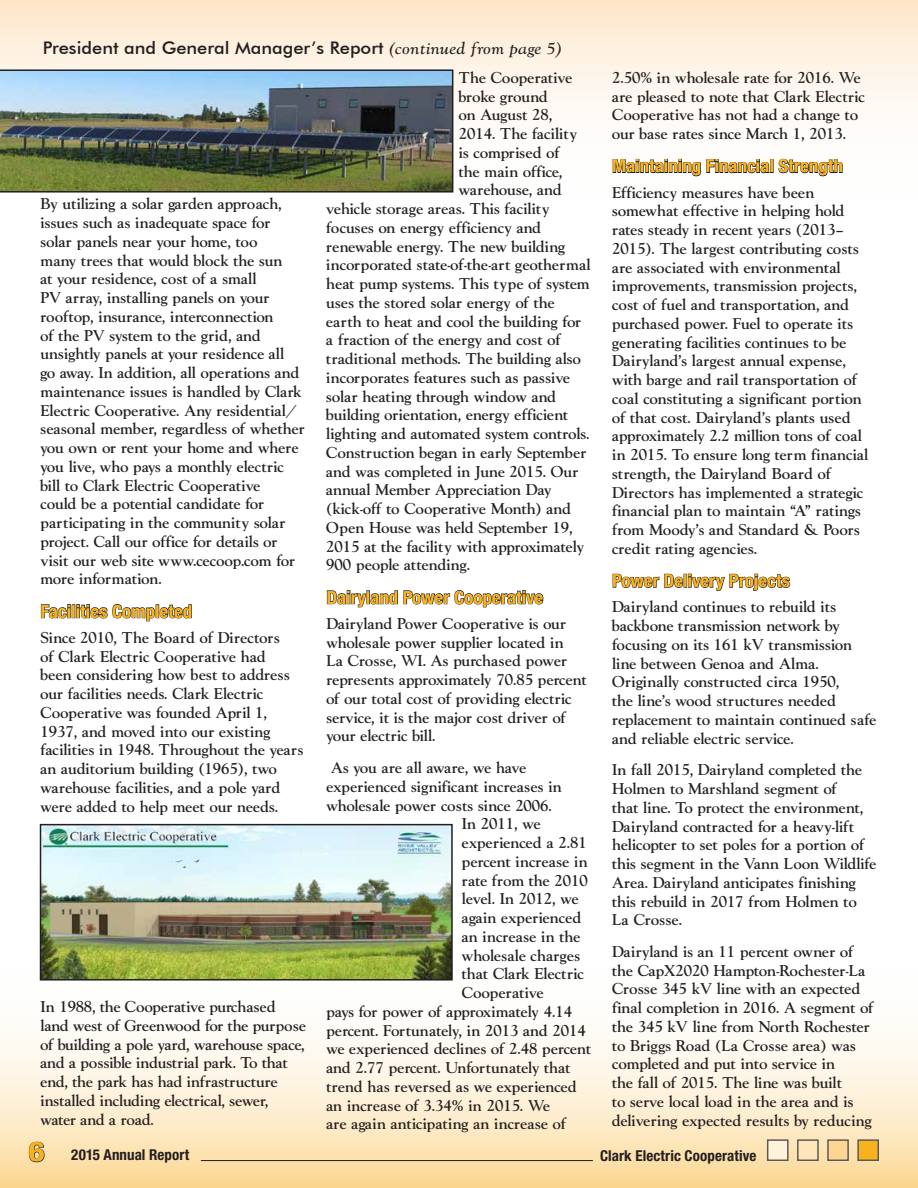
<style>
.page{position:relative;width:918px;height:1188px;background:#fff}
.page>*{position:absolute;margin:0;border:0;box-sizing:border-box;transform-origin:0 0}
.t1{font:700 condensed 18px "Helvetica Neue LT Std";color:#f9b21e;scale:1.05 1}
.t2{font:500 17.4px "Futura BT";color:#231f20;scale:1.05 1}
.t3{font:16.5px/18.8px "Goudy Light DTC";color:#231f20;scale:1.05 1}
.t4{font:16.5px "Goudy Light DTC";letter-spacing:.02em;color:#231f20;scale:1.05 1}
.t5{font:700 condensed 15px "Helvetica Neue LT Std";letter-spacing:.005em;color:#231f20}
.s1{font-family:"Goudy Catalogue Italic DTC";font-weight:400}
.s2{font-size:27px;color:#f9b21e}
</style>
<div class="page">
<svg style="left:0;top:940px;width:918px;height:248px"></svg>
<svg style="left:28px;top:1141px;width:17px;height:22px"></svg>
<hr style="left:201px;top:1160px;width:392px;height:1px;background:#231f20">
<svg style="left:0;top:0;width:918px;height:193px"></svg>
<div style="left:857px;top:1139px;width:22px;height:22px;background:#f9b21e;border:1px solid #58595b"></div>
<div style="left:827px;top:1139px;width:22px;height:22px;background:#fed591;border:1px solid #58595b"></div>
<div style="left:797px;top:1139px;width:22px;height:22px;background:#ffe5ba;border:1px solid #58595b"></div>
<div style="left:767px;top:1139px;width:22px;height:22px;background:#fff1da;border:1px solid #58595b"></div>
<svg style="left:40px;top:604px;width:152px;height:18px"></svg>
<svg style="left:326px;top:590px;width:218px;height:18px"></svg>
<svg style="left:612px;top:153px;width:159px;height:26px"></svg>
<div style="left:770px;top:159px;width:4px;height:14px;border:1px solid #231f20"></div>
<svg style="left:778px;top:158px;width:65px;height:19px"></svg>
<svg style="left:612px;top:573px;width:179px;height:18px"></svg>
<img style="left:0;top:69px;width:453px;height:124px">
<img style="left:43px;top:827px;width:407px;height:151px">
<div style="left:40px;top:824px;width:413px;height:157px;border:2px solid #231f20"></div>
<p class="t2" style="left:43px;top:37px;width:496px">President and General Manager’s Report <span class="s1">(continued from page 5)</span></p>
<p class="t3" style="left:40px;top:195px;width:253px">By utilizing a solar garden approach, issues such as inadequate space for solar panels near your home, too<br>many trees that would block the sun<br>at your residence, cost of a small<br>PV array, installing panels on your rooftop, insurance, interconnection<br>of the PV system to the grid, and unsightly panels at your residence all<br>go away. In addition, all operations and maintenance issues is handled by Clark Electric Cooperative. Any residential/ seasonal member, regardless of whether you own or rent your home and where you live, who pays a monthly electric bill to Clark Electric Cooperative<br>could be a potential candidate for participating in the community solar project. Call our office for details or visit our web site www.cecoop.com for more information.</p>
<p class="t1" style="left:40px;top:600px;width:146px">Facilities Completed</p>
<p class="t3" style="left:40px;top:629px;width:252px">Since 2010, The Board of Directors<br>of Clark Electric Cooperative had<br>been considering how best to address our facilities needs. Clark Electric Cooperative was founded April 1, 1937, and moved into our existing facilities in 1948. Throughout the years an auditorium building (1965), two warehouse facilities, and a pole yard were added to help meet our needs.</p>
<p class="t3" style="left:40px;top:998px;width:254px">In 1988, the Cooperative purchased land west of Greenwood for the purpose of building a pole yard, warehouse space, and a possible industrial park. To that end, the park has had infrastructure installed including electrical, sewer, water and a road.</p>
<p class="t4" style="left:459px;top:68px;width:110px">The Cooperative</p>
<p class="t3" style="left:459px;top:87px;width:86px">broke ground</p>
<p class="t3" style="left:459px;top:106px;width:91px">on August 28,</p>
<p class="t3" style="left:459px;top:125px;width:114px">2014. The facility</p>
<p class="t3" style="left:459px;top:144px;width:98px">is comprised of</p>
<p class="t3" style="left:459px;top:162px;width:100px">the main office,</p>
<p class="t3" style="left:459px;top:181px;width:100px">warehouse, and</p>
<p class="t3" style="left:326px;top:200px;width:214px">vehicle storage areas. This facility</p>
<p class="t3" style="left:326px;top:218px;width:206px">focuses on energy efficiency and</p>
<p class="t3" style="left:326px;top:237px;width:229px">renewable energy. The new building</p>
<p class="t3" style="left:326px;top:256px;width:253px">incorporated state-of-the-art geothermal</p>
<p class="t3" style="left:326px;top:275px;width:252px">heat pump systems. This type of system</p>
<p class="t3" style="left:326px;top:293px;width:219px">uses the stored solar energy of the</p>
<p class="t3" style="left:326px;top:312px;width:244px">earth to heat and cool the building for</p>
<p class="t3" style="left:326px;top:331px;width:225px">a fraction of the energy and cost of</p>
<p class="t3" style="left:326px;top:350px;width:244px">traditional methods. The building also</p>
<p class="t3" style="left:326px;top:368px;width:234px">incorporates features such as passive</p>
<p class="t3" style="left:326px;top:387px;width:220px">solar heating through window and</p>
<p class="t3" style="left:326px;top:406px;width:232px">building orientation, energy efficient</p>
<p class="t3" style="left:326px;top:425px;width:252px">lighting and automated system controls.</p>
<p class="t3" style="left:326px;top:443px;width:249px">Construction began in early September</p>
<p class="t3" style="left:326px;top:462px;width:241px">and was completed in June 2015. Our</p>
<p class="t3" style="left:326px;top:481px;width:216px">annual Member Appreciation Day</p>
<p class="t3" style="left:326px;top:500px;width:235px">(kick-off to Cooperative Month) and</p>
<p class="t3" style="left:326px;top:518px;width:236px">Open House was held September 19,</p>
<p class="t3" style="left:326px;top:537px;width:247px">2015 at the facility with approximately</p>
<p class="t3" style="left:326px;top:556px;width:138px">900 people attending.</p>
<p class="t1" style="left:326px;top:586px;width:208px">Dairyland Power Cooperative</p>
<p class="t3" style="left:326px;top:615px;width:249px">Dairyland Power Cooperative is our wholesale power supplier located in<br>La Crosse, WI. As purchased power represents approximately 70.85 percent of our total cost of providing electric service, it is the major cost driver of your electric bill.</p>
<p class="t3" style="left:331px;top:759px;width:187px">As you are all aware, we have</p>
<p class="t3" style="left:326px;top:777px;width:226px">experienced significant increases in</p>
<p class="t3" style="left:326px;top:796px;width:216px">wholesale power costs since 2006.</p>
<p class="t3" style="left:462px;top:815px;width:77px">In 2011, we</p>
<p class="t3" style="left:462px;top:834px;width:120px">experienced a 2.81</p>
<p class="t3" style="left:462px;top:852px;width:121px">percent increase in</p>
<p class="t3" style="left:462px;top:871px;width:121px">rate from the 2010</p>
<p class="t3" style="left:462px;top:890px;width:113px">level. In 2012, we</p>
<p class="t3" style="left:462px;top:909px;width:115px">again experienced</p>
<p class="t3" style="left:462px;top:927px;width:114px">an increase in the</p>
<p class="t3" style="left:462px;top:946px;width:114px">wholesale charges</p>
<p class="t3" style="left:462px;top:965px;width:118px">that Clark Electric</p>
<p class="t4" style="left:462px;top:984px;width:79px">Cooperative</p>
<p class="t3" style="left:326px;top:1002px;width:235px">pays for power of approximately 4.14</p>
<p class="t3" style="left:326px;top:1021px;width:249px">percent. Fortunately, in 2013 and 2014</p>
<p class="t3" style="left:326px;top:1040px;width:254px">we experienced declines of 2.48 percent</p>
<p class="t3" style="left:326px;top:1059px;width:234px">and 2.77 percent. Unfortunately that</p>
<p class="t3" style="left:326px;top:1077px;width:240px">trend has reversed as we experienced</p>
<p class="t3" style="left:326px;top:1096px;width:214px">an increase of 3.34% in 2015. We</p>
<p class="t3" style="left:326px;top:1115px;width:230px">are again anticipating an increase of</p>
<p class="t3" style="left:612px;top:68px;width:242px">2.50% in wholesale rate for 2016. We are pleased to note that Clark Electric Cooperative has not had a change to our base rates since March 1, 2013.</p>
<p class="t1" style="left:612px;top:155px;width:221px">Maintaining Financial Strength</p>
<p class="t3" style="left:612px;top:183px;width:245px">Efficiency measures have been somewhat effective in helping hold rates steady in recent years (2013– 2015). The largest contributing costs are associated with environmental improvements, transmission projects, cost of fuel and transportation, and purchased power. Fuel to operate its generating facilities continues to be Dairyland’s largest annual expense, with barge and rail transportation of coal constituting a significant portion of that cost. Dairyland’s plants used approximately 2.2 million tons of coal in 2015. To ensure long term financial strength, the Dairyland Board of Directors has implemented a strategic financial plan to maintain “A” ratings from Moody’s and Standard &amp; Poors credit rating agencies.</p>
<p class="t1" style="left:612px;top:570px;width:171px">Power Delivery Projects</p>
<p class="t3" style="left:612px;top:598px;width:253px">Dairyland continues to rebuild its backbone transmission network by focusing on its 161 kV transmission line between Genoa and Alma.<br>Originally constructed circa 1950,<br>the line’s wood structures needed replacement to maintain continued safe and reliable electric service.</p>
<p class="t3" style="left:612px;top:761px;width:253px">In fall 2015, Dairyland completed the Holmen to Marshland segment of<br>that line. To protect the environment, Dairyland contracted for a heavy-lift helicopter to set poles for a portion of this segment in the Vann Loon Wildlife Area. Dairyland anticipates finishing this rebuild in 2017 from Holmen to La Crosse.</p>
<p class="t3" style="left:612px;top:943px;width:250px">Dairyland is an 11 percent owner of the CapX2020 Hampton-Rochester-La Crosse 345 kV line with an expected final completion in 2016. A segment of the 345 kV line from North Rochester to Briggs Road (La Crosse area) was completed and put into service in<br>the fall of 2015. The line was built<br>to serve local load in the area and is delivering expected results by reducing</p>
<p class="t5" style="left:29px;top:1146px;width:162px"><span class="s2">6</span> 2015 Annual Report</p>
<p class="t5" style="left:600px;top:1146px;width:158px">Clark Electric Cooperative</p>
</div>
